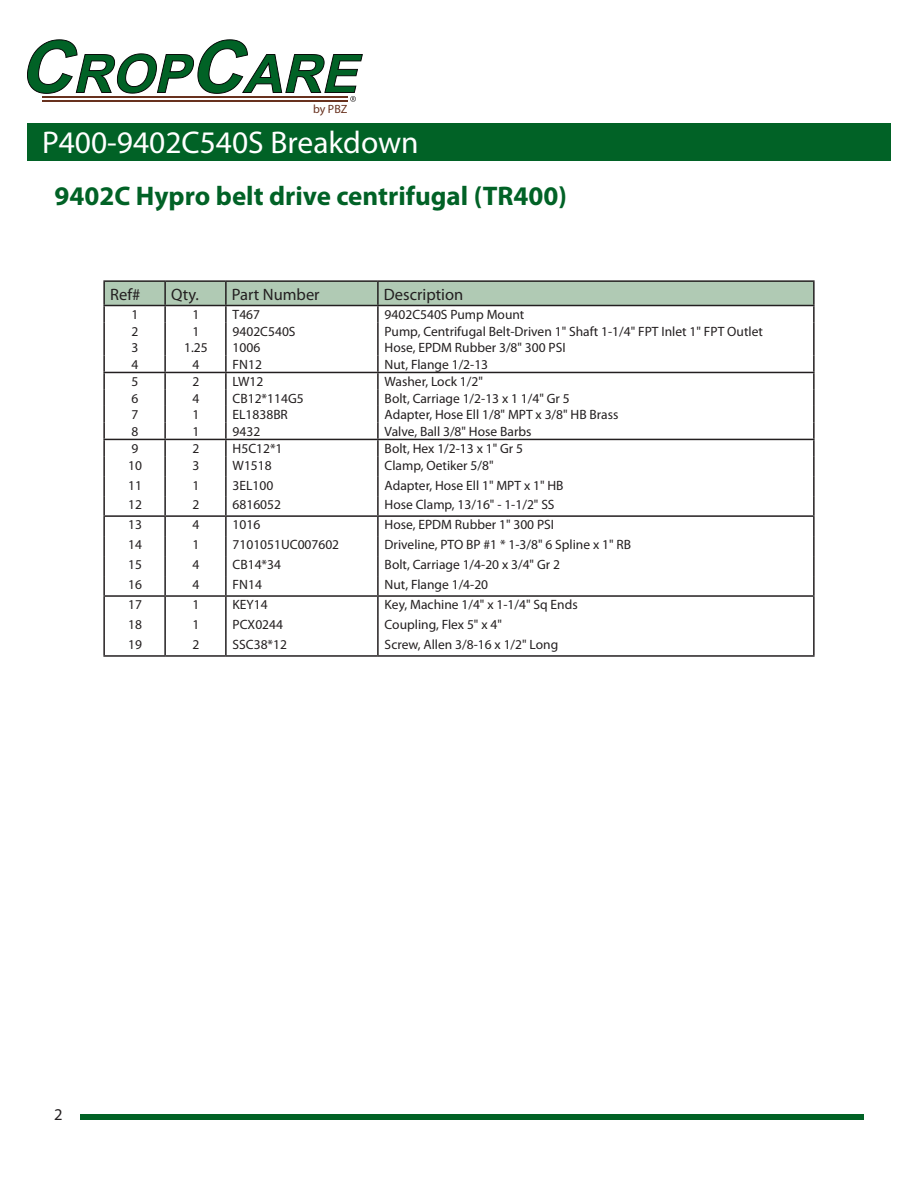
<style>
.page{position:relative;width:918px;height:1188px;background:#fff}
.page>*{position:absolute;margin:0;border:0;box-sizing:border-box;transform-origin:0 0}
.Catagory_header2{font:31.5px "Myriad Pro";color:#fff}
.Catagory_header{font:700 27px "Myriad Pro";color:#016226}
.t1{font:16.5px "Myriad Pro";color:#231f20}
.t2{font:13.5px "Myriad Pro";color:#231f20}
.t3{font:12px "Myriad";color:#68311e}
</style>
<div class="page">
<div style="left:81px;top:1114px;width:783px;height:6px;background:#016226"></div>
<svg style="left:27px;top:39px;width:336px;height:63px"></svg>
<div style="left:27px;top:123px;width:864px;height:38px;background:#016226"></div>
<hr style="left:103px;top:280px;width:62px;height:2px;background:#231f20">
<hr style="left:165px;top:280px;width:61px;height:2px;background:#231f20">
<hr style="left:226px;top:280px;width:152px;height:2px;background:#231f20">
<hr style="left:378px;top:280px;width:437px;height:2px;background:#231f20">
<svg style="left:103px;top:281px;width:712px;height:175px"></svg>
<hr style="left:103px;top:456px;width:2px;height:20px;background:#231f20">
<hr style="left:164px;top:456px;width:2px;height:20px;background:#231f20">
<hr style="left:225px;top:456px;width:2px;height:20px;background:#231f20">
<hr style="left:377px;top:456px;width:2px;height:20px;background:#231f20">
<hr style="left:813px;top:456px;width:2px;height:20px;background:#231f20">
<hr style="left:103px;top:476px;width:2px;height:20px;background:#231f20">
<hr style="left:164px;top:476px;width:2px;height:20px;background:#231f20">
<hr style="left:225px;top:476px;width:2px;height:20px;background:#231f20">
<hr style="left:377px;top:476px;width:2px;height:20px;background:#231f20">
<hr style="left:813px;top:476px;width:2px;height:20px;background:#231f20">
<hr style="left:103px;top:515px;width:62px;height:2px;background:#231f20">
<svg style="left:103px;top:496px;width:2px;height:40px"></svg>
<hr style="left:165px;top:515px;width:61px;height:2px;background:#231f20">
<svg style="left:164px;top:496px;width:2px;height:40px"></svg>
<hr style="left:226px;top:515px;width:152px;height:2px;background:#231f20">
<svg style="left:225px;top:496px;width:2px;height:40px"></svg>
<hr style="left:378px;top:515px;width:437px;height:2px;background:#231f20">
<svg style="left:377px;top:496px;width:2px;height:40px"></svg>
<svg style="left:813px;top:496px;width:2px;height:40px"></svg>
<hr style="left:103px;top:536px;width:2px;height:20px;background:#231f20">
<hr style="left:164px;top:536px;width:2px;height:20px;background:#231f20">
<hr style="left:225px;top:536px;width:2px;height:20px;background:#231f20">
<hr style="left:377px;top:536px;width:2px;height:20px;background:#231f20">
<hr style="left:813px;top:536px;width:2px;height:20px;background:#231f20">
<hr style="left:103px;top:556px;width:2px;height:20px;background:#231f20">
<hr style="left:164px;top:556px;width:2px;height:20px;background:#231f20">
<hr style="left:225px;top:556px;width:2px;height:20px;background:#231f20">
<hr style="left:377px;top:556px;width:2px;height:20px;background:#231f20">
<hr style="left:813px;top:556px;width:2px;height:20px;background:#231f20">
<hr style="left:103px;top:595px;width:62px;height:2px;background:#231f20">
<svg style="left:103px;top:576px;width:2px;height:40px"></svg>
<hr style="left:165px;top:595px;width:61px;height:2px;background:#231f20">
<svg style="left:164px;top:576px;width:2px;height:40px"></svg>
<hr style="left:226px;top:595px;width:152px;height:2px;background:#231f20">
<svg style="left:225px;top:576px;width:2px;height:40px"></svg>
<hr style="left:378px;top:595px;width:437px;height:2px;background:#231f20">
<svg style="left:377px;top:576px;width:2px;height:40px"></svg>
<svg style="left:813px;top:576px;width:2px;height:40px"></svg>
<hr style="left:103px;top:616px;width:2px;height:20px;background:#231f20">
<hr style="left:164px;top:616px;width:2px;height:20px;background:#231f20">
<hr style="left:225px;top:616px;width:2px;height:20px;background:#231f20">
<hr style="left:377px;top:616px;width:2px;height:20px;background:#231f20">
<hr style="left:813px;top:616px;width:2px;height:20px;background:#231f20">
<svg style="left:103px;top:636px;width:2px;height:19px"></svg>
<svg style="left:164px;top:636px;width:2px;height:19px"></svg>
<svg style="left:225px;top:636px;width:2px;height:19px"></svg>
<svg style="left:377px;top:636px;width:2px;height:19px"></svg>
<svg style="left:813px;top:636px;width:2px;height:19px"></svg>
<hr style="left:103px;top:655px;width:62px;height:2px;background:#231f20">
<hr style="left:165px;top:655px;width:61px;height:2px;background:#231f20">
<hr style="left:226px;top:655px;width:152px;height:2px;background:#231f20">
<hr style="left:378px;top:655px;width:437px;height:2px;background:#231f20">
<p class="t3" style="left:313px;top:103px;width:36px">by PBZ</p>
<p class="Catagory_header2" style="left:42px;top:123px;width:378px">P400-9402C540S Breakdown</p>
<p class="Catagory_header" style="left:54px;top:179px;width:514px">9402C Hypro belt drive centrifugal (TR400)</p>
<p class="t1" style="left:110px;top:284px;width:32px">Ref#</p>
<p class="t1" style="left:171px;top:284px;width:29px">Qty.</p>
<p class="t1" style="left:232px;top:284px;width:89px">Part Number</p>
<p class="t1" style="left:384px;top:284px;width:81px">Description</p>
<p class="t2" style="left:132px;top:306px;width:8px">1</p>
<p class="t2" style="left:192px;top:306px;width:8px">1</p>
<p class="t2" style="left:233px;top:306px;width:29px">T467</p>
<p class="t2" style="left:385px;top:306px;width:141px">9402C540S Pump Mount</p>
<p class="t2" style="left:132px;top:323px;width:8px">2</p>
<p class="t2" style="left:192px;top:323px;width:8px">1</p>
<p class="t2" style="left:233px;top:323px;width:64px">9402C540S</p>
<p class="t2" style="left:385px;top:323px;width:380px">Pump, Centrifugal Belt-Driven 1" Shaft 1-1/4" FPT Inlet 1" FPT Outlet</p>
<p class="t2" style="left:132px;top:340px;width:8px">3</p>
<p class="t2" style="left:184px;top:340px;width:25px">1.25</p>
<p class="t2" style="left:233px;top:340px;width:29px">1006</p>
<p class="t2" style="left:385px;top:340px;width:183px">Hose, EPDM Rubber 3/8" 300 PSI</p>
<p class="t2" style="left:132px;top:356px;width:8px">4</p>
<p class="t2" style="left:192px;top:356px;width:8px">4</p>
<p class="t2" style="left:233px;top:356px;width:31px">FN12</p>
<p class="t2" style="left:385px;top:356px;width:105px">Nut, Flange 1/2-13</p>
<p class="t2" style="left:132px;top:373px;width:8px">5</p>
<p class="t2" style="left:192px;top:373px;width:8px">2</p>
<p class="t2" style="left:233px;top:373px;width:32px">LW12</p>
<p class="t2" style="left:385px;top:373px;width:100px">Washer, Lock 1/2"</p>
<p class="t2" style="left:132px;top:390px;width:8px">6</p>
<p class="t2" style="left:192px;top:390px;width:8px">4</p>
<p class="t2" style="left:233px;top:390px;width:73px">CB12*114G5</p>
<p class="t2" style="left:385px;top:390px;width:187px">Bolt, Carriage 1/2-13 x 1 1/4" Gr 5</p>
<p class="t2" style="left:132px;top:406px;width:8px">7</p>
<p class="t2" style="left:192px;top:406px;width:8px">1</p>
<p class="t2" style="left:233px;top:406px;width:57px">EL1838BR</p>
<p class="t2" style="left:385px;top:406px;width:235px">Adapter, Hose Ell 1/8" MPT x 3/8" HB Brass</p>
<p class="t2" style="left:132px;top:423px;width:8px">8</p>
<p class="t2" style="left:192px;top:423px;width:8px">1</p>
<p class="t2" style="left:233px;top:423px;width:29px">9432</p>
<p class="t2" style="left:385px;top:423px;width:148px">Valve, Ball 3/8" Hose Barbs</p>
<p class="t2" style="left:132px;top:440px;width:8px">9</p>
<p class="t2" style="left:192px;top:440px;width:8px">2</p>
<p class="t2" style="left:233px;top:440px;width:51px">H5C12*1</p>
<p class="t2" style="left:385px;top:440px;width:140px">Bolt, Hex 1/2-13 x 1" Gr 5</p>
<p class="t2" style="left:128px;top:457px;width:15px">10</p>
<p class="t2" style="left:192px;top:457px;width:8px">3</p>
<p class="t2" style="left:233px;top:457px;width:41px">W1518</p>
<p class="t2" style="left:385px;top:457px;width:110px">Clamp, Oetiker 5/8"</p>
<p class="t2" style="left:128px;top:477px;width:15px">11</p>
<p class="t2" style="left:192px;top:477px;width:8px">1</p>
<p class="t2" style="left:233px;top:477px;width:42px">3EL100</p>
<p class="t2" style="left:385px;top:477px;width:180px">Adapter, Hose Ell 1" MPT x 1" HB</p>
<p class="t2" style="left:128px;top:497px;width:15px">12</p>
<p class="t2" style="left:192px;top:497px;width:8px">2</p>
<p class="t2" style="left:233px;top:497px;width:50px">6816052</p>
<p class="t2" style="left:385px;top:497px;width:172px">Hose Clamp, 13/16" - 1-1/2" SS</p>
<p class="t2" style="left:128px;top:517px;width:15px">13</p>
<p class="t2" style="left:192px;top:517px;width:8px">4</p>
<p class="t2" style="left:233px;top:517px;width:29px">1016</p>
<p class="t2" style="left:385px;top:517px;width:171px">Hose, EPDM Rubber 1" 300 PSI</p>
<p class="t2" style="left:128px;top:537px;width:15px">14</p>
<p class="t2" style="left:192px;top:537px;width:8px">1</p>
<p class="t2" style="left:233px;top:537px;width:108px">7101051UC007602</p>
<p class="t2" style="left:385px;top:537px;width:248px">Driveline, PTO BP #1 * 1-3/8" 6 Spline x 1" RB</p>
<p class="t2" style="left:128px;top:557px;width:15px">15</p>
<p class="t2" style="left:192px;top:557px;width:8px">4</p>
<p class="t2" style="left:233px;top:557px;width:50px">CB14*34</p>
<p class="t2" style="left:385px;top:557px;width:177px">Bolt, Carriage 1/4-20 x 3/4" Gr 2</p>
<p class="t2" style="left:128px;top:577px;width:15px">16</p>
<p class="t2" style="left:192px;top:577px;width:8px">4</p>
<p class="t2" style="left:233px;top:577px;width:31px">FN14</p>
<p class="t2" style="left:385px;top:577px;width:105px">Nut, Flange 1/4-20</p>
<p class="t2" style="left:128px;top:597px;width:15px">17</p>
<p class="t2" style="left:192px;top:597px;width:8px">1</p>
<p class="t2" style="left:233px;top:597px;width:37px">KEY14</p>
<p class="t2" style="left:385px;top:597px;width:195px">Key, Machine 1/4" x 1-1/4" Sq Ends</p>
<p class="t2" style="left:128px;top:617px;width:15px">18</p>
<p class="t2" style="left:192px;top:617px;width:8px">1</p>
<p class="t2" style="left:233px;top:617px;width:52px">PCX0244</p>
<p class="t2" style="left:385px;top:617px;width:119px">Coupling, Flex 5" x 4"</p>
<p class="t2" style="left:128px;top:637px;width:15px">19</p>
<p class="t2" style="left:192px;top:637px;width:8px">2</p>
<p class="t2" style="left:233px;top:637px;width:56px">SSC38*12</p>
<p class="t2" style="left:385px;top:637px;width:175px">Screw, Allen 3/8-16 x 1/2" Long</p>
<p class="t1" style="left:54px;top:1104px;width:10px">2</p>
</div>
